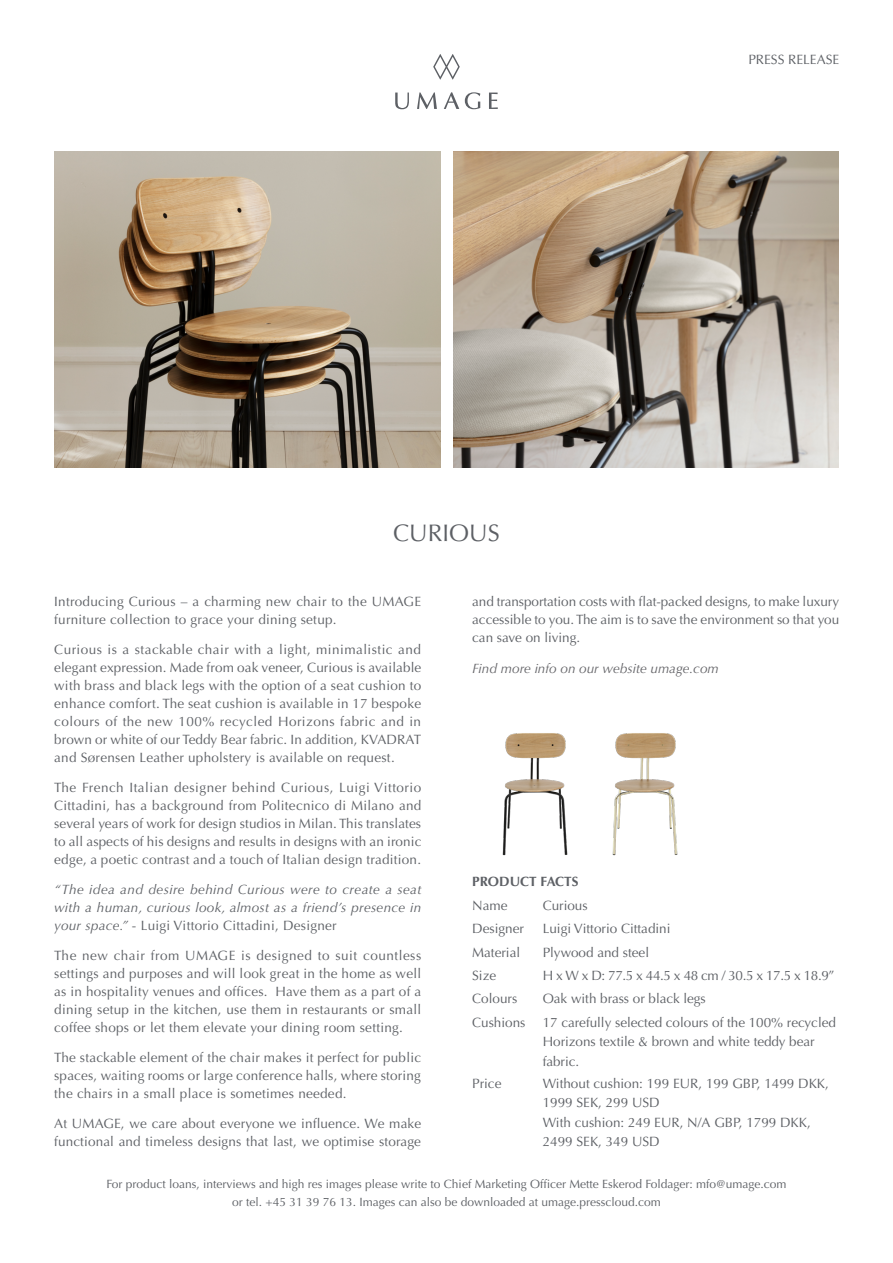
<style>
.page{position:relative;width:893px;height:1263px;background:#fff}
.page>*{position:absolute;margin:0;border:0;box-sizing:border-box;transform-origin:0 0}
.t1{font:24px "Optima LT Std";color:#5d6065}
.t2{font:13.5px/18px "Optima LT Std";color:#5d6065;text-align:justify}
.t3{font:italic 13.5px/18px "Optima LT Std";letter-spacing:.02em;color:#5d6065;text-align:justify}
.t4{font:13.5px/18px "Optima LT Std";letter-spacing:.02em;color:#5d6065}
.t5{font:13.5px "Optima LT Std";letter-spacing:-.03em;color:#5d6065}
.t6{font:italic 13.5px "Optima LT Std";color:#656569}
.t7{font:700 13.5px "Optima LT Std";color:#5d6065}
.t8{font:12px/18px "Optima LT Std";color:#5d6065;text-align:center}
.s1{font-style:normal}
</style>
<div class="page">
<svg style="left:489px;top:93px;width:9px;height:16px"></svg>
<svg style="left:433px;top:54px;width:27px;height:26px"></svg>
<svg style="left:395px;top:93px;width:14px;height:16px"></svg>
<svg style="left:417px;top:92px;width:20px;height:17px"></svg>
<svg style="left:444px;top:92px;width:15px;height:17px"></svg>
<svg style="left:465px;top:92px;width:15px;height:17px"></svg>
<img style="left:54px;top:152px;width:386px;height:316px">
<img style="left:453px;top:152px;width:386px;height:316px">
<img style="left:502px;top:733px;width:66px;height:123px">
<img style="left:612px;top:733px;width:66px;height:123px">
<h1 class="t1" style="left:393px;top:519px;width:108px">CURIOUS</h1>
<p class="t2" style="left:748px;top:51px;width:92px">PRESS RELEASE</p>
<p class="t4" style="left:54px;top:593px;width:368px">Introducing Curious – a charming new chair to the UMAGE furniture collection to grace your dining setup.</p>
<p class="t2" style="left:54px;top:641px;width:369px">Curious is a stackable chair with a light, minimalistic and elegant expression. Made from oak veneer, Curious is available with brass and black legs with the option of a seat cushion to enhance comfort. The seat cushion is available in 17 bespoke colours of the new 100% recycled Horizons fabric and in brown or white of our Teddy Bear fabric. In addition, KVADRAT and Sørensen Leather upholstery is available on request.</p>
<p class="t2" style="left:54px;top:779px;width:369px">The French Italian designer behind Curious, Luigi Vittorio Cittadini, has a background from Politecnico di Milano and several years of work for design studios in Milan. This translates to all aspects of his designs and results in designs with an ironic edge, a poetic contrast and a touch of Italian design tradition.</p>
<p class="t3" style="left:54px;top:881px;width:369px">“The idea and desire behind Curious were to create a seat with a human, curious look, almost as a friend’s presence in your space.” <span class="s1">- Luigi Vittorio Cittadini, Designer</span></p>
<p class="t2" style="left:54px;top:947px;width:369px">The new chair from UMAGE is designed to suit countless settings and purposes and will look great in the home as well as in hospitality venues and offices. Have them as a part of a dining setup in the kitchen, use them in restaurants or small coffee shops or let them elevate your dining room setting.</p>
<p class="t2" style="left:54px;top:1049px;width:368px">The stackable element of the chair makes it perfect for public spaces, waiting rooms or large conference halls, where storing the chairs in a small place is sometimes needed.</p>
<p class="t2" style="left:54px;top:1115px;width:369px">At UMAGE, we care about everyone we influence. We make functional and timeless designs that last, we optimise storage</p>
<p class="t2" style="left:472px;top:593px;width:368px">and transportation costs with flat-packed designs, to make luxury accessible to you. The aim is to save the environment so that you can save on living.</p>
<p class="t6" style="left:472px;top:661px;width:248px">Find more info on our website umage.com</p>
<p class="t7" style="left:472px;top:874px;width:108px">PRODUCT FACTS</p>
<p class="t2" style="left:472px;top:896px;width:37px">Name</p>
<p class="t2" style="left:543px;top:896px;width:47px">Curious</p>
<p class="t2" style="left:472px;top:920px;width:53px">Designer</p>
<p class="t2" style="left:543px;top:920px;width:129px">Luigi Vittorio Cittadini</p>
<p class="t2" style="left:472px;top:943px;width:50px">Material</p>
<p class="t2" style="left:543px;top:943px;width:108px">Plywood and steel</p>
<p class="t2" style="left:472px;top:966px;width:26px">Size</p>
<p class="t5" style="left:543px;top:967px;width:293px">H x W x D: 77.5 x 44.5 x 48 cm / 30.5 x 17.5 x 18.9”</p>
<p class="t2" style="left:472px;top:990px;width:47px">Colours</p>
<p class="t2" style="left:543px;top:990px;width:165px">Oak with brass or black legs</p>
<p class="t2" style="left:472px;top:1013px;width:55px">Cushions</p>
<p class="t2" style="left:543px;top:1012px;width:295px;line-height:19.5px;text-align:left">17 carefully selected colours of the 100% recycled<br>Horizons textile &amp; brown and white teddy bear fabric.</p>
<p class="t2" style="left:472px;top:1074px;width:31px">Price</p>
<p class="t2" style="left:543px;top:1073px;width:288px;line-height:19.5px;text-align:left">Without cushion: 199 EUR, 199 GBP, 1499 DKK,<br>1999 SEK, 299 USD<br>With cushion: 249 EUR, N/A GBP, 1799 DKK,<br>2499 SEK, 349 USD</p>
<p class="t8" style="left:106px;top:1175px;width:682px">For product loans, interviews and high res images please write to Chief Marketing Officer Mette Eskerod Foldager: mfo@umage.com or tel. +45 31 39 76 13. Images can also be downloaded at umage.presscloud.com</p>
</div>
